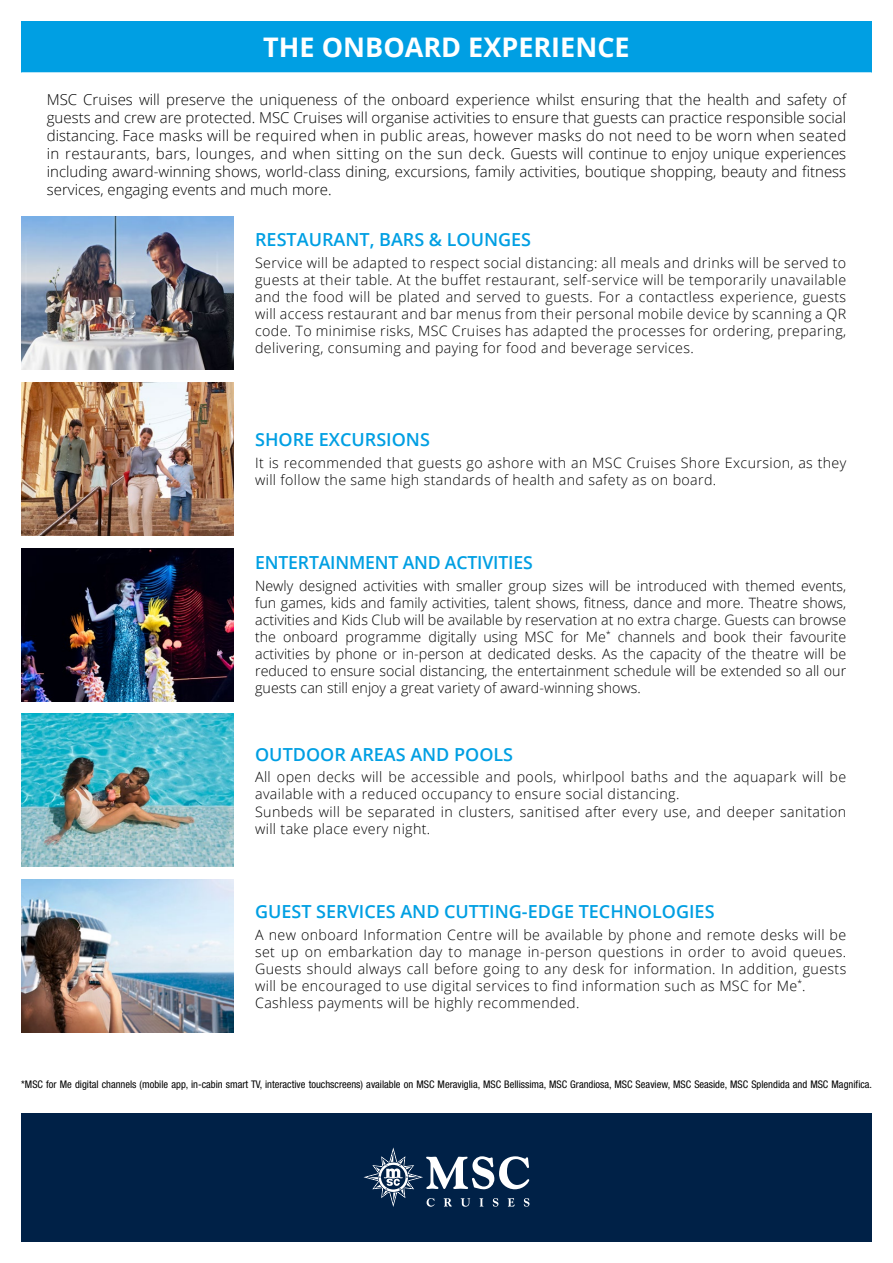
<style>
.page{position:relative;width:893px;height:1263px;background:#fff}
.page>*{position:absolute;margin:0;border:0;box-sizing:border-box;transform-origin:0 0}
.HEAD{font:700 27px "Open Sans";color:#fff}
.t1{font:600 18px "Open Sans";color:#009fe3}
.t2{font:300 15px/18px "Open Sans";color:#000;text-align:justify}
.t3{font:300 14.25px/17.1px "Open Sans";letter-spacing:.025em;color:#000;text-align:justify}
.t4{font:condensed 10.5px "Helvetica Neue LT Pro";color:#000}
</style>
<div class="page">
<div style="left:21px;top:1113px;width:851px;height:128px;background:#002147"></div>
<svg style="left:363px;top:1147px;width:166px;height:60px"></svg>
<div style="left:21px;top:21px;width:851px;height:51px;background:#009fe3"></div>
<svg style="left:21px;top:369px;width:213px;height:511px"></svg>
<img style="left:21px;top:216px;width:213px;height:153px">
<img style="left:21px;top:382px;width:213px;height:153px">
<img style="left:21px;top:548px;width:213px;height:153px">
<img style="left:21px;top:714px;width:213px;height:153px">
<img style="left:21px;top:880px;width:213px;height:153px">
<p class="HEAD" style="left:263px;top:28px;width:368px">THE ONBOARD EXPERIENCE</p>
<p class="t2" style="left:47px;top:90px;width:801px">MSC Cruises will preserve the uniqueness of the onboard experience whilst ensuring that the health and safety of guests and crew are protected. MSC Cruises will organise activities to ensure that guests can practice responsible social distancing. Face masks will be required when in public areas, however masks do not need to be worn when seated in restaurants, bars, lounges, and when sitting on the sun deck. Guests will continue to enjoy unique experiences including award-winning shows, world-class dining, excursions, family activities, boutique shopping, beauty and fitness services, engaging events and much more.</p>
<p class="t1" style="left:255px;top:227px;width:278px">RESTAURANT, BARS &amp; LOUNGES</p>
<p class="t3" style="left:255px;top:254px;width:593px">Service will be adapted to respect social distancing: all meals and drinks will be served to guests at their table. At the buffet restaurant, self-service will be temporarily unavailable and the food will be plated and served to guests. For a contactless experience, guests will access restaurant and bar menus from their personal mobile device by scanning a QR code. To minimise risks, MSC Cruises has adapted the processes for ordering, preparing, delivering, consuming and paying for food and beverage services.</p>
<p class="t1" style="left:255px;top:427px;width:176px">SHORE EXCURSIONS</p>
<p class="t3" style="left:255px;top:454px;width:593px">It is recommended that guests go ashore with an MSC Cruises Shore Excursion, as they will follow the same high standards of health and safety as on board.</p>
<p class="t1" style="left:255px;top:550px;width:279px">ENTERTAINMENT AND ACTIVITIES</p>
<p class="t3" style="left:255px;top:577px;width:593px">Newly designed activities with smaller group sizes will be introduced with themed events, fun games, kids and family activities, talent shows, fitness, dance and more. Theatre shows, activities and Kids Club will be available by reservation at no extra charge. Guests can browse the onboard programme digitally using MSC for Me<sup>*</sup> channels and book their favourite activities by phone or in-person at dedicated desks. As the capacity of the theatre will be reduced to ensure social distancing, the entertainment schedule will be extended so all our guests can still enjoy a great variety of award-winning shows.</p>
<p class="t1" style="left:255px;top:742px;width:260px">OUTDOOR AREAS AND POOLS</p>
<p class="t3" style="left:255px;top:768px;width:593px">All open decks will be accessible and pools, whirlpool baths and the aquapark will be available with a reduced occupancy to ensure social distancing.</p>
<p class="t3" style="left:255px;top:802px;width:593px">Sunbeds will be separated in clusters, sanitised after every use, and deeper sanitation will take place every night.</p>
<p class="t1" style="left:255px;top:899px;width:461px">GUEST SERVICES AND CUTTING-EDGE TECHNOLOGIES</p>
<p class="t3" style="left:255px;top:925px;width:593px">A new onboard Information Centre will be available by phone and remote desks will be set up on embarkation day to manage in-person questions in order to avoid queues.<br>Guests should always call before going to any desk for information. In addition, guests will be encouraged to use digital services to find information such as MSC for Me<sup>*</sup>.</p>
<p class="t3" style="left:255px;top:994px;width:326px">Cashless payments will be highly recommended.</p>
<p class="t4" style="left:21px;top:1078px;width:852px">*MSC for Me digital channels (mobile app, in-cabin smart TV, interactive touchscreens) available on MSC Meraviglia, MSC Bellissima, MSC Grandiosa, MSC Seaview, MSC Seaside, MSC Splendida and MSC Magnifica.</p>
</div>
